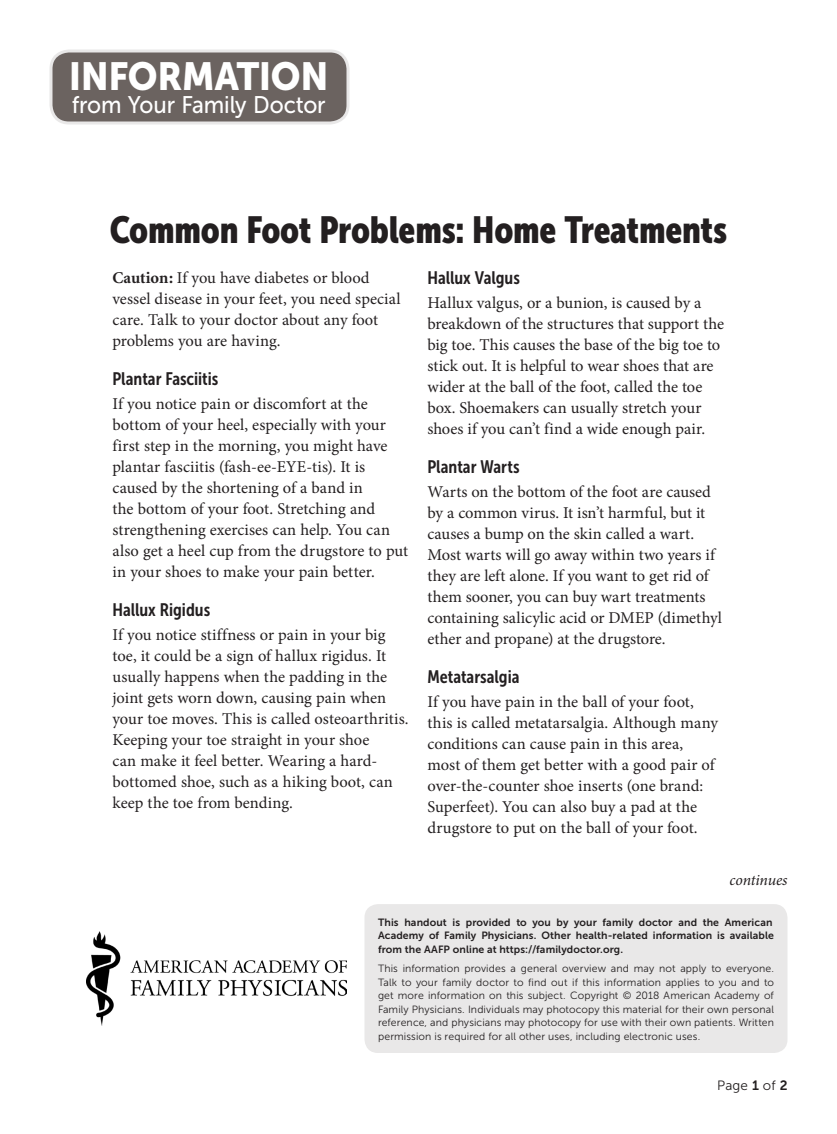
<style>
.page{position:relative;width:837px;height:1134px;background:#fff}
.page>*{position:absolute;margin:0;border:0;box-sizing:border-box;transform-origin:0 0}
.t1{font:39px "Museo Sans 900";letter-spacing:-.01em;color:#fff;scale:.93 1}
.t2{font:37.5px "Museo Sans Cond 900";letter-spacing:-.005em;color:#231f20}
.t3{font:24px "Museo Sans 500";letter-spacing:-.005em;color:#fff;scale:.93 1}
.Subhead{font:18px "Museo Sans Cond 700";color:#231f20}
.Body_no_indent{font:16.5px/21px "Minion Pro";color:#231f20}
.Continues{font:italic 15.75px "Minion Pro";letter-spacing:-.01em;color:#231f20}
.t4{font:13.5px "Museo Sans 300";letter-spacing:.005em;color:#231f20}
.t5{font:10.5px/13.5px "Museo Sans 300";letter-spacing:.01em;color:#231f20;text-align:justify}
.t6{font:10.5px/13.5px "Museo Sans 700";letter-spacing:.01em;color:#231f20}
.s1{font-family:"Minion";font-weight:700}
.s2{font-family:"Museo Sans 700"}
</style>
<div class="page">
<img style="left:87px;top:931px;width:259px;height:95px">
<div style="left:364px;top:904px;width:424px;height:149px;background:#e9e8e8;border-radius:14px"></div>
<div style="left:51px;top:51px;width:297px;height:72px;background:#6b6360;border-radius:18px"></div>
<div style="left:50px;top:50px;width:300px;height:74px;border:3px solid #e9e8e8;border-radius:18px"></div>
<h1 class="t1" style="left:69px;top:54px;width:281px">INFORMATION</h1>
<h3 class="t3" style="left:72px;top:92px;width:275px">from Your Family Doctor</h3>
<p class="t2" style="left:110px;top:209px;width:619px">Common Foot Problems: Home Treatments</p>
<p class="Body_no_indent" style="left:112px;top:267px;width:290px"><span class="s1">Caution:</span> If you have diabetes or blood vessel disease in your feet, you need special care. Talk to your doctor about any foot problems you are having.</p>
<p class="Subhead" style="left:112px;top:369px;width:107px">Plantar Fasciitis</p>
<p class="Body_no_indent" style="left:112px;top:393px;width:297px">If you notice pain or discomfort at the bottom of your heel, especially with your first step in the morning, you might have plantar fasciitis (fash-ee-EYE-tis). It is caused by the shortening of a band in<br>the bottom of your foot. Stretching and strengthening exercises can help. You can also get a heel cup from the drugstore to put in your shoes to make your pain better.</p>
<p class="Subhead" style="left:112px;top:600px;width:99px">Hallux Rigidus</p>
<p class="Body_no_indent" style="left:112px;top:624px;width:298px">If you notice stiffness or pain in your big toe, it could be a sign of hallux rigidus. It usually happens when the padding in the joint gets worn down, causing pain when your toe moves. This is called osteoarthritis.<br>Keeping your toe straight in your shoe<br>can make it feel better. Wearing a hard&shy;bottomed shoe, such as a hiking boot, can keep the toe from bending.</p>
<p class="Subhead" style="left:428px;top:268px;width:94px">Hallux Valgus</p>
<p class="Body_no_indent" style="left:428px;top:292px;width:298px">Hallux valgus, or a bunion, is caused by a breakdown of the structures that support the big toe. This causes the base of the big toe to stick out. It is helpful to wear shoes that are wider at the ball of the foot, called the toe box. Shoemakers can usually stretch your shoes if you can’t find a wide enough pair.</p>
<p class="Subhead" style="left:428px;top:457px;width:94px">Plantar Warts</p>
<p class="Body_no_indent" style="left:428px;top:481px;width:296px">Warts on the bottom of the foot are caused by a common virus. It isn’t harmful, but it causes a bump on the skin called a wart.<br>Most warts will go away within two years if they are left alone. If you want to get rid of them sooner, you can buy wart treatments containing salicylic acid or DMEP (dimethyl ether and propane) at the drugstore.</p>
<p class="Subhead" style="left:428px;top:667px;width:94px">Metatarsalgia</p>
<p class="Body_no_indent" style="left:428px;top:691px;width:292px">If you have pain in the ball of your foot, this is called metatarsalgia. Although many conditions can cause pain in this area, most of them get better with a good pair of over-the-counter shoe inserts (one brand:<br>Superfeet). You can also buy a pad at the drugstore to put on the ball of your foot.</p>
<p class="Continues" style="left:730px;top:869px;width:59px">continues</p>
<p class="t6" style="left:378px;top:915px;width:398px">This handout is provided to you by your family doctor and the American<br>Academy of Family Physicians. Other health-related information is available from the AAFP online at https://familydoctor.org.</p>
<p class="t5" style="left:378px;top:962px;width:398px">This information provides a general overview and may not apply to everyone.<br>Talk to your family doctor to find out if this information applies to you and to get more information on this subject. Copyright © 2018 American Academy of Family Physicians. Individuals may photocopy this material for their own personal reference, and physicians may photocopy for use with their own patients. Written permission is required for all other uses, including electronic uses.</p>
<p class="t4" style="left:717px;top:1079px;width:72px">Page <span class="s2">1</span> of <span class="s2">2</span></p>
</div>
